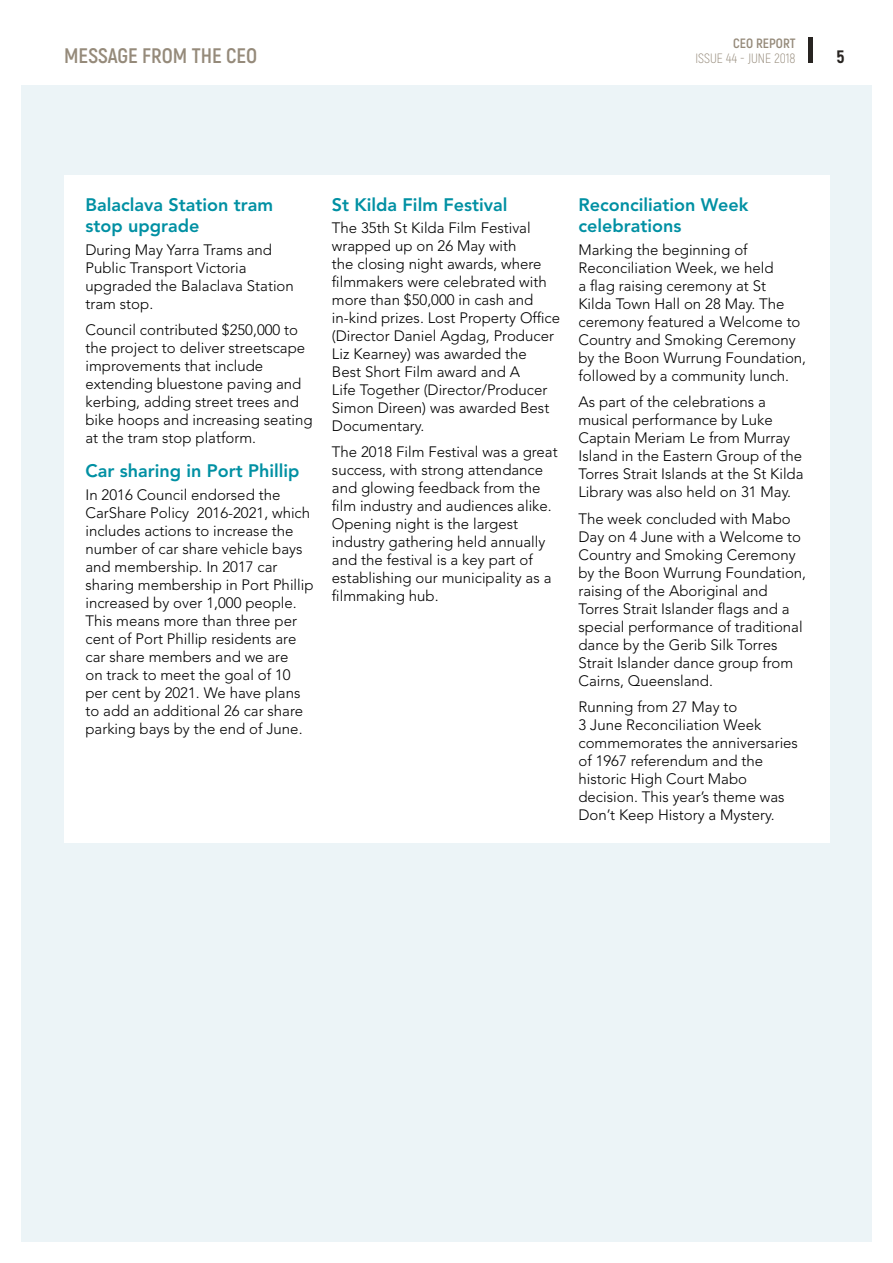
<style>
.page{position:relative;width:893px;height:1263px;background:#fff}
.page>*{position:absolute;margin:0;border:0;box-sizing:border-box;transform-origin:0 0}
.t1{font:700 21px "Akrobat";color:#958a7a}
.t2{font:800 18px/21.6px "Avenir LT Std";color:#0090a3}
.t3{font:300 15px/18px "Avenir LT Std";color:#000}
.t4{font:300 13.5px "Akrobat";color:#958a7a}
.t5{font:700 13.5px "Akrobat";color:#958a7a}
</style>
<div class="page">
<div style="left:808px;top:38px;width:5px;height:25px;background:#282421"></div>
<div style="left:21px;top:85px;width:851px;height:1157px;background:#ecf4f7"></div>
<div style="left:64px;top:176px;width:765px;height:667px;background:#fff"></div>
<p class="t5" style="left:733px;top:35px;width:64px">CEO REPORT</p>
<h1 class="t1" style="left:64px;top:43px;width:195px">MESSAGE FROM THE CEO</h1>
<p class="t4" style="left:695px;top:50px;width:102px">ISSUE 44 - JUNE 2018</p>
<p class="t2" style="left:85px;top:194px;width:189px">Balaclava Station tram stop upgrade</p>
<p class="t3" style="left:85px;top:240px;width:210px">During May Yarra Trams and<br>Public Transport Victoria upgraded the Balaclava Station tram stop.</p>
<p class="t3" style="left:85px;top:321px;width:229px">Council contributed $250,000 to the project to deliver streetscape improvements that include extending bluestone paving and kerbing, adding street trees and bike hoops and increasing seating at the tram stop platform.</p>
<p class="t2" style="left:85px;top:460px;width:216px">Car sharing in Port Phillip</p>
<p class="t3" style="left:85px;top:485px;width:230px">In 2016 Council endorsed the<br>CarShare Policy 2016-2021, which includes actions to increase the number of car share vehicle bays and membership. In 2017 car sharing membership in Port Phillip increased by over 1,000 people.<br>This means more than three per cent of Port Phillip residents are car share members and we are<br>on track to meet the goal of 10 per cent by 2021. We have plans to add an additional 26 car share parking bays by the end of June.</p>
<p class="t2" style="left:332px;top:194px;width:177px">St Kilda Film Festival</p>
<p class="t3" style="left:332px;top:219px;width:230px">The 35th St Kilda Film Festival wrapped up on 26 May with<br>the closing night awards, where filmmakers were celebrated with more than $50,000 in cash and in-kind prizes. Lost Property Office (Director Daniel Agdag, Producer<br>Liz Kearney) was awarded the<br>Best Short Film award and A<br>Life Together (Director/Producer<br>Simon Direen) was awarded Best<br>Documentary.</p>
<p class="t3" style="left:332px;top:443px;width:227px">The 2018 Film Festival was a great success, with strong attendance and glowing feedback from the film industry and audiences alike.<br>Opening night is the largest industry gathering held annually and the festival is a key part of establishing our municipality as a filmmaking hub.</p>
<p class="t2" style="left:578px;top:194px;width:172px">Reconciliation Week celebrations</p>
<p class="t3" style="left:578px;top:240px;width:229px">Marking the beginning of<br>Reconciliation Week, we held<br>a flag raising ceremony at St<br>Kilda Town Hall on 28 May. The ceremony featured a Welcome to<br>Country and Smoking Ceremony by the Boon Wurrung Foundation, followed by a community lunch.</p>
<p class="t3" style="left:578px;top:393px;width:227px">As part of the celebrations a musical performance by Luke<br>Captain Meriam Le from Murray<br>Island in the Eastern Group of the<br>Torres Strait Islands at the St Kilda<br>Library was also held on 31 May.</p>
<p class="t3" style="left:578px;top:509px;width:229px">The week concluded with Mabo<br>Day on 4 June with a Welcome to<br>Country and Smoking Ceremony by the Boon Wurrung Foundation, raising of the Aboriginal and<br>Torres Strait Islander flags and a special performance of traditional dance by the Gerib Silk Torres<br>Strait Islander dance group from<br>Cairns, Queensland.</p>
<p class="t3" style="left:578px;top:698px;width:221px">Running from 27 May to<br>3 June Reconciliation Week commemorates the anniversaries of 1967 referendum and the historic High Court Mabo decision. This year’s theme was<br>Don’t Keep History a Mystery.</p>
</div>
